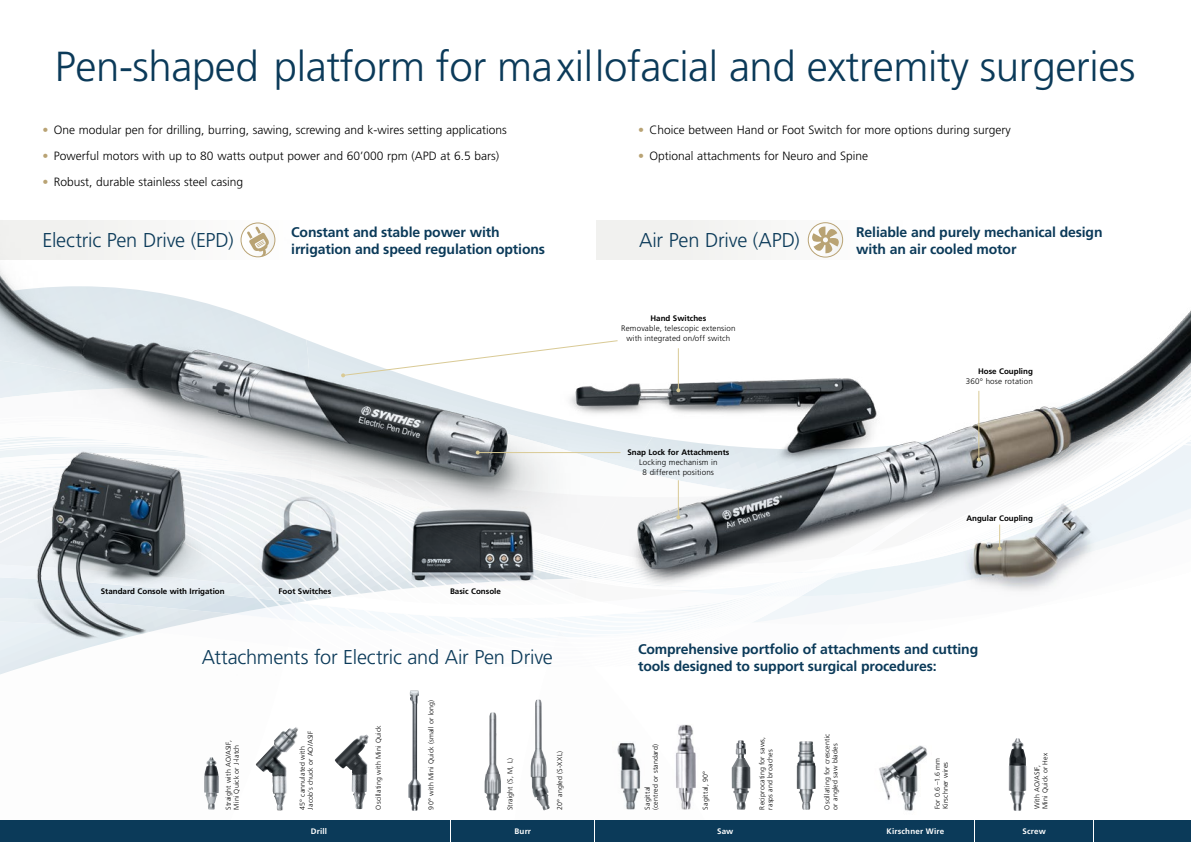
<style>
.page{position:relative;width:1191px;height:842px;background:#fff}
.page>*{position:absolute;margin:0;border:0;box-sizing:border-box;transform-origin:0 0}
.t1{font:300 42px "Frutiger LT Std";letter-spacing:-.01em;color:#0b3a59}
.t2{font:300 20px "Frutiger LT Std";letter-spacing:-.01em;color:#0b3a59}
.t3{font:700 14px/17px "Frutiger LT Std";letter-spacing:-.01em;color:#0b3a59}
.t4{font:300 12px "Frutiger LT Std";color:#000}
.t5{font:700 8px "Frutiger LT Std";color:#000}
.t6{font:300 8px/10px "Frutiger LT Std";letter-spacing:.02em;color:#000;text-align:center}
.t7{font:700 8px "Frutiger LT Std";letter-spacing:.025em;color:#fff}
.t8{font:300 7px/8px "Frutiger LT Std";letter-spacing:.02em;color:#000}
.s1{color:#b9a374}
</style>
<div class="page">
<img style="left:0;top:651px;width:256px;height:191px">
<img style="left:14px;top:651px;width:124px;height:25px">
<img style="left:204px;top:757px;width:15px;height:52px">
<img style="left:256px;top:727px;width:42px;height:84px">
<img style="left:335px;top:734px;width:34px;height:75px">
<img style="left:484px;top:712px;width:17px;height:98px">
<img style="left:530px;top:700px;width:20px;height:110px">
<img style="left:796px;top:741px;width:20px;height:69px">
<img style="left:731px;top:740px;width:19px;height:70px">
<img style="left:617px;top:742px;width:24px;height:68px">
<img style="left:676px;top:724px;width:20px;height:86px">
<img style="left:408px;top:696px;width:13px;height:115px">
<img style="left:879px;top:745px;width:49px;height:66px">
<img style="left:1008px;top:738px;width:18px;height:73px">
<img style="left:596px;top:220px;width:595px;height:106px">
<img style="left:0;top:220px;width:276px;height:431px">
<svg style="left:138px;top:326px;width:1053px;height:370px"></svg>
<div style="left:187px;top:820px;width:263px;height:22px;background:#0b3a59"></div>
<div style="left:451px;top:820px;width:143px;height:22px;background:#0b3a59"></div>
<div style="left:595px;top:820px;width:260px;height:22px;background:#0b3a59"></div>
<div style="left:856px;top:820px;width:118px;height:22px;background:#0b3a59"></div>
<div style="left:975px;top:820px;width:118px;height:22px;background:#0b3a59"></div>
<div style="left:0;top:820px;width:186px;height:22px;background:#0b3a59"></div>
<div style="left:1094px;top:820px;width:97px;height:22px;background:#0b3a59"></div>
<h1 class="t1" style="left:55px;top:43px;width:1082px">Pen-shaped platform for maxillofacial and extremity surgeries</h1>
<h3 class="t4" style="left:43px;top:123px;width:466px"><span class="s1">•</span> One modular pen for drilling, burring, sawing, screwing and k-wires setting applications</h3>
<h3 class="t4" style="left:43px;top:149px;width:458px"><span class="s1">•</span> Powerful motors with up to 80 watts output power and 60’000 rpm (APD at 6.5 bars)</h3>
<h3 class="t4" style="left:43px;top:175px;width:202px"><span class="s1">•</span> Robust, durable stainless steel casing</h3>
<h3 class="t4" style="left:638px;top:123px;width:374px"><span class="s1">•</span> Choice between Hand or Foot Switch for more options during surgery</h3>
<h3 class="t4" style="left:638px;top:149px;width:232px"><span class="s1">•</span> Optional attachments for Neuro and Spine</h3>
<h2 class="t2" style="left:43px;top:229px;width:192px">Electric Pen Drive (EPD)</h2>
<h3 class="t3" style="left:291px;top:223px;width:255px">Constant and stable power with irrigation and speed regulation options</h3>
<h2 class="t2" style="left:639px;top:229px;width:162px">Air Pen Drive (APD)</h2>
<p class="t5" style="left:650px;top:313px;width:57px">Hand Switches</p>
<p class="t6" style="left:621px;top:323px;width:116px">Removable, telescopic extension with integrated on/off switch</p>
<p class="t5" style="left:101px;top:586px;width:125px">Standard Console with Irrigation</p>
<p class="t5" style="left:450px;top:586px;width:52px">Basic Console</p>
<p class="t5" style="left:278px;top:586px;width:54px">Foot Switches</p>
<p class="t5" style="left:627px;top:447px;width:104px">Snap Lock for Attachments</p>
<p class="t6" style="left:639px;top:457px;width:80px">Locking mechanism in<br>8 different positions</p>
<h3 class="t3" style="left:856px;top:223px;width:248px">Reliable and purely mechanical design with an air cooled motor</h3>
<p class="t5" style="left:978px;top:366px;width:56px">Hose Coupling</p>
<p class="t6" style="left:965px;top:376px;width:69px">360° hose rotation</p>
<p class="t5" style="left:966px;top:513px;width:68px">Angular Coupling</p>
<h2 class="t2" style="left:202px;top:646px;width:353px">Attachments for Electric and Air Pen Drive</h2>
<h3 class="t3" style="left:638px;top:640px;width:342px">Comprehensive portfolio of attachments and cutting tools designed to support surgical procedures:</h3>
<p class="t8" style="left:224px;top:809px;width:71px;rotate:-90deg">Straight with AO/ASIF,<br>Mini Quick or J-latch</p>
<p class="t8" style="left:299px;top:809px;width:80px;rotate:-90deg">45° cannulated with<br>Jacob’s chuck or AO/ASIF</p>
<p class="t8" style="left:374px;top:809px;width:86px;rotate:-90deg">Oscillating with Mini Quick</p>
<p class="t8" style="left:427px;top:809px;width:111px;rotate:-90deg">90° with Mini Quick (small or long)</p>
<p class="t8" style="left:506px;top:810px;width:54px;rotate:-90deg">Straight (S, M, L)</p>
<p class="t8" style="left:556px;top:810px;width:61px;rotate:-90deg">20° angled (S-XXL)</p>
<p class="t8" style="left:643px;top:810px;width:67px;rotate:-90deg">Sagittal<br>(centred or standard)</p>
<p class="t8" style="left:701px;top:810px;width:40px;rotate:-90deg">Sagittal, 90°</p>
<p class="t8" style="left:758px;top:809px;width:74px;rotate:-90deg">Reciprocating for saws, rasps and broaches</p>
<p class="t8" style="left:823px;top:810px;width:77px;rotate:-90deg">Oscillating for crescentic or angled saw blades</p>
<p class="t8" style="left:933px;top:809px;width:53px;rotate:-90deg">For 0.6 –1.6 mm<br>Kirschner wires</p>
<p class="t8" style="left:1033px;top:809px;width:58px;rotate:-90deg">With AO/ASIF,<br>Mini Quick or Hex</p>
<p class="t7" style="left:311px;top:827px;width:18px">Drill</p>
<p class="t7" style="left:514px;top:827px;width:18px">Burr</p>
<p class="t7" style="left:717px;top:827px;width:18px">Saw</p>
<p class="t7" style="left:886px;top:827px;width:59px">Kirschner Wire</p>
<p class="t7" style="left:1022px;top:827px;width:25px">Screw</p>
</div>
